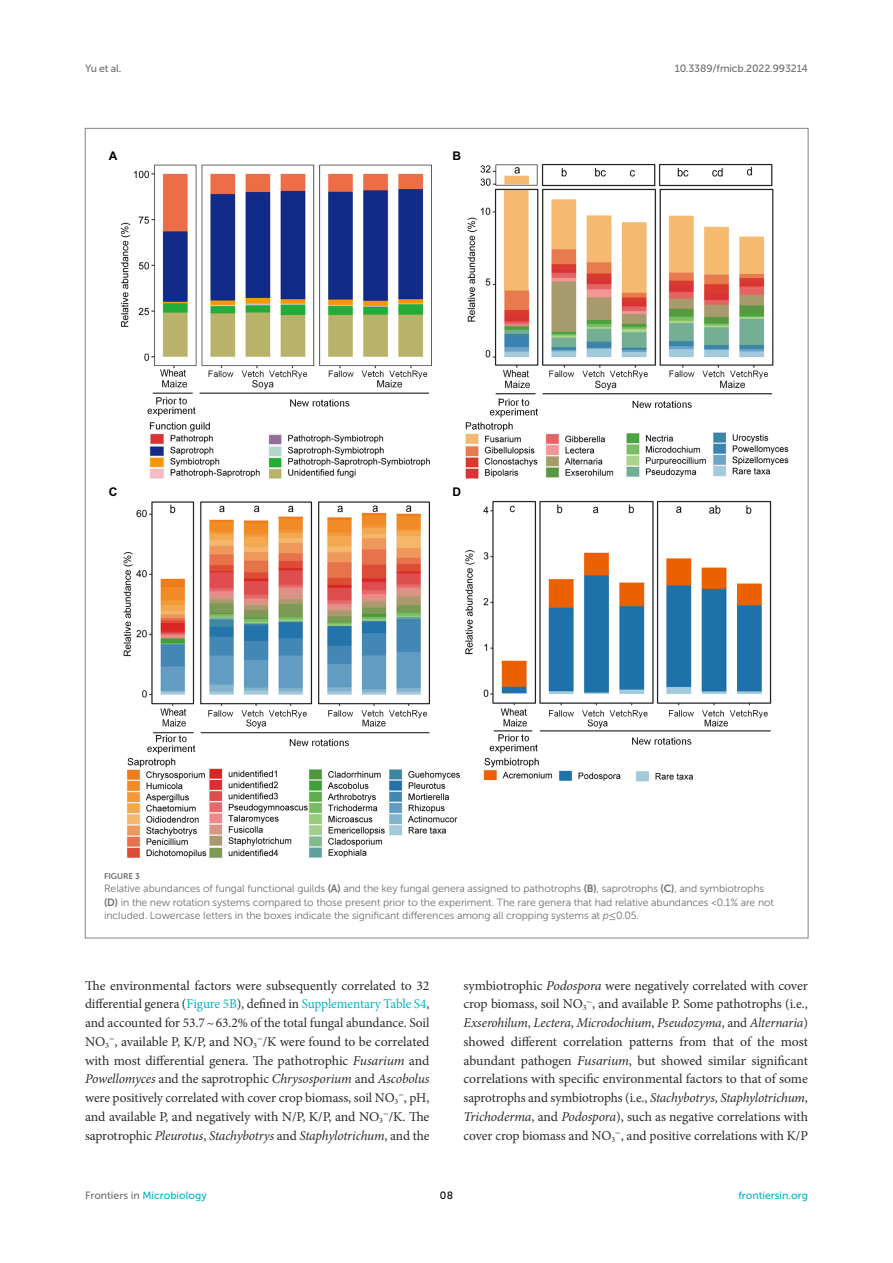
<style>
.page{position:relative;width:893px;height:1263px;background:#fff}
.page>*{position:absolute;margin:0;border:0;box-sizing:border-box;transform-origin:0 0}
.TEXT_FLUSH{font:13.5px/18.8px "Minion Pro";letter-spacing:-.01em;color:#2b2b2a;text-align:justify}
.t1{font:700 12px "Arial";color:#000}
.FIG_LEG{font:10.5px/13.5px "Museo Sans 300";letter-spacing:-.01em;color:#706f70}
.t2{font:10.5px "Museo Sans 500";color:#00b4c4}
.t3{font:10.5px "Museo Sans 500";letter-spacing:-.015em;color:#706f70}
.t4{font:10.5px "Museo Sans 500";color:#000}
.FIG_HD{font:8.25px "Museo Sans 700";letter-spacing:-.01em;color:#706f70}
.s1{font-family:"Museo Sans 700"}
.s2{font-style:italic}
.s3{font-family:"STIX General"}
.s4{color:#00b4c4}
.s5{color:#706f70}
</style>
<div class="page">
<img style="left:120px;top:163px;width:669px;height:695px">
<p class="t3" style="left:85px;top:63px;width:38px">Yu et al.</p>
<p class="t3" style="left:675px;top:63px;width:135px">10.3389/fmicb.2022.993214</p>
<p class="t1" style="left:109px;top:148px;width:10px">A</p>
<p class="t1" style="left:452px;top:148px;width:10px">B</p>
<p class="t1" style="left:109px;top:484px;width:10px">C</p>
<p class="t1" style="left:452px;top:484px;width:10px">D</p>
<p class="FIG_HD" style="left:104px;top:871px;width:37px">FIGURE 3</p>
<p class="FIG_LEG" style="left:104px;top:882px;width:671px">Relative abundances of fungal functional guilds <span class="s1">(A)</span> and the key fungal genera assigned to pathotrophs <span class="s1">(B)</span>, saprotrophs <span class="s1">(C)</span>, and symbiotrophs <span class="s1">(D)</span> in the new rotation systems compared to those present prior to the experiment. The rare genera that had relative abundances &lt;0.1% are not included. Lowercase letters in the boxes indicate the significant differences among all cropping systems at <span class="s2">p</span><span class="s3">≤</span> 0.05.</p>
<p class="TEXT_FLUSH" style="left:85px;top:976px;width:346px">The environmental factors were subsequently correlated to 32 differential genera (<span class="s4">Figure 5B</span>), defined in <span class="s4">Supplementary Table S4</span>, and accounted for 53.7~63.2% of the total fungal abundance. Soil NO<sub>3</sub><sup>−</sup>, available P, K/P, and NO<sub>3</sub><sup>−</sup>/K were found to be correlated with most differential genera. The pathotrophic <span class="s2">Fusarium</span> and <span class="s2">Powellomyces</span> and the saprotrophic <span class="s2">Chrysosporium</span> and <span class="s2">Ascobolus </span>were positively correlated with cover crop biomass, soil NO<sub>3</sub><sup>−</sup>, pH, and available P, and negatively with N/P, K/P, and NO<sub>3</sub><sup>−</sup>/K. The saprotrophic <span class="s2">Pleurotus</span>, <span class="s2">Stachybotrys</span> and <span class="s2">Staphylotrichum</span>, and the</p>
<p class="TEXT_FLUSH" style="left:463px;top:976px;width:346px">symbiotrophic <span class="s2">Podospora</span> were negatively correlated with cover crop biomass, soil NO<sub>3</sub><sup>−</sup>, and available P. Some pathotrophs (i.e., <span class="s2">Exserohilum</span>, <span class="s2">Lectera</span>, <span class="s2">Microdochium</span>, <span class="s2">Pseudozyma</span>, and <span class="s2">Alternaria</span>) showed different correlation patterns from that of the most abundant pathogen <span class="s2">Fusarium</span>, but showed similar significant correlations with specific environmental factors to that of some saprotrophs and symbiotrophs (i.e., <span class="s2">Stachybotrys</span>, <span class="s2">Staphylotrichum</span>, <span class="s2">Trichoderma</span>, and <span class="s2">Podospora</span>), such as negative correlations with cover crop biomass and NO<sub>3</sub><sup>−</sup>, and positive correlations with K/P</p>
<p class="t2" style="left:85px;top:1190px;width:123px"><span class="s5">Frontiers in</span> Microbiology</p>
<p class="t4" style="left:440px;top:1190px;width:15px">08</p>
<p class="t2" style="left:738px;top:1190px;width:71px">frontiersin.org</p>
</div>
